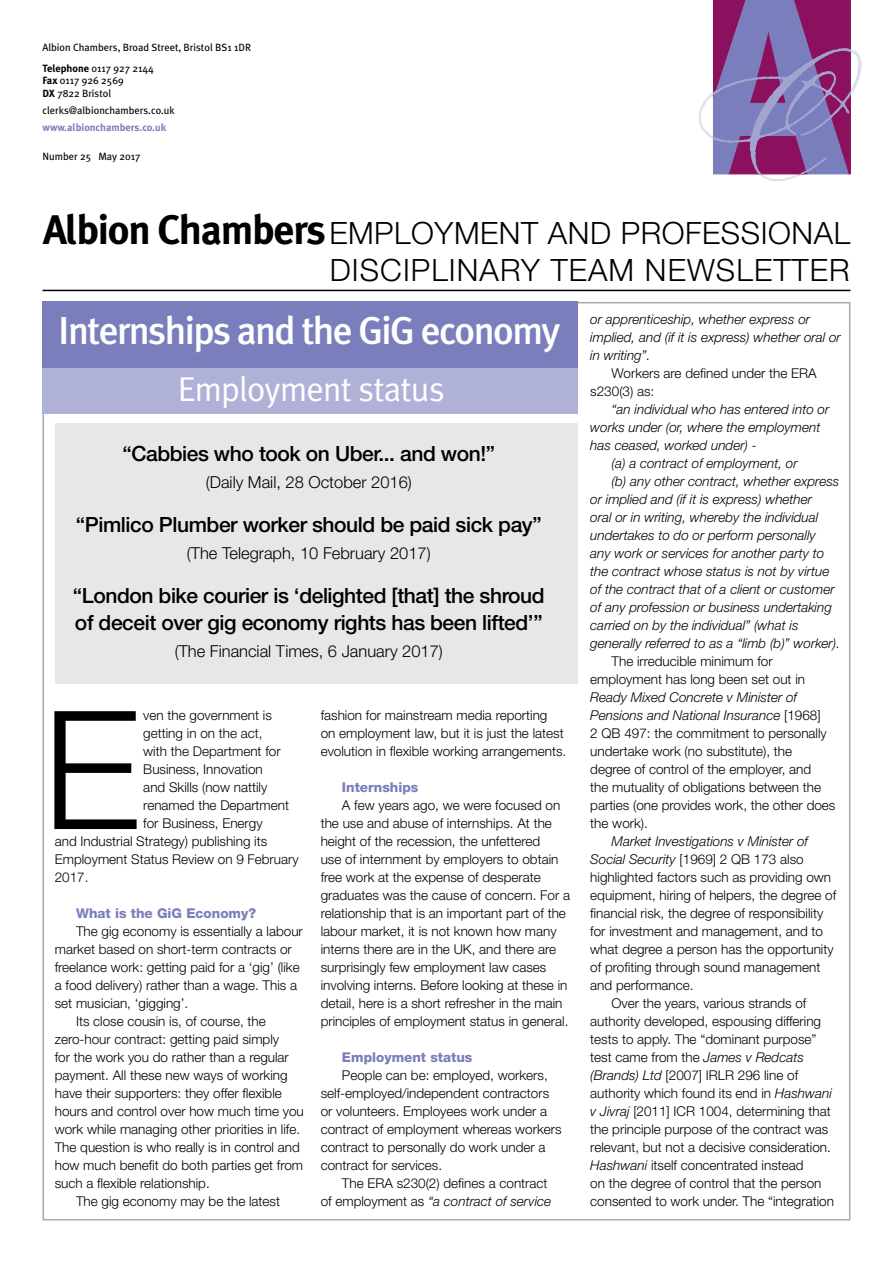
<style>
.page{position:relative;width:893px;height:1263px;background:#fff}
.page>*{position:absolute;margin:0;border:0;box-sizing:border-box;transform-origin:0 0}
.t1{font:300 165px "Helvetica Neue";color:#000}
.t2{font:500 39px "Meta Plus";letter-spacing:-.04em;color:#fff}
.t3{font:34.5px "Meta Plus Normal";letter-spacing:-.02em;color:#fff}
.t4{font:300 30.75px/36.9px "Helvetica Neue";letter-spacing:.02em;color:#000;text-align:right}
.t5{font:500 21px/27px "Helvetica Neue";letter-spacing:-.02em;color:#000}
.t6{font:300 16.5px "Helvetica Neue";color:#000}
.t7{font:300 13.5px/18px "Helvetica Neue";color:#000}
.t8{font:italic 300 13.5px/18px "Helvetica Neue";color:#000}
.t9{font:800 13.5px "Helvetica Neue";color:#7b7ebc}
.t10{font:10.5px/21.1px "Meta Plus";color:#000}
.t11{font:700 10.5px "Meta Plus";color:#7b7ebc}
.s1{font-weight:700}
.s2{font-family:"Meta Plus";font-weight:700;font-size:41.25px}
.s3{font-style:italic}
</style>
<div class="page">
<svg style="left:699px;top:0;width:163px;height:181px"></svg>
<hr style="left:43px;top:290px;width:807px;height:1px;background:#000">
<div style="left:55px;top:423px;width:522px;height:260px;background:#e6e7e8"></div>
<div style="left:43px;top:302px;width:535px;height:68px;background:#7b7ebc"></div>
<div style="left:43px;top:368px;width:535px;height:46px;background:#b0b1d7"></div>
<p class="t10" style="left:43px;top:36px;width:210px">Albion Chambers, Broad Street, Bristol BS1 1DR<br><span class="s1">Telephone</span> 0117 927 2144</p>
<p class="t10" style="left:43px;top:74px;width:83px;line-height:12.6px"><span class="s1">Fax</span> 0117 926 2569<br><span class="s1">DX</span> 7822 Bristol</p>
<p class="t10" style="left:43px;top:100px;width:134px">clerks@albionchambers.co.uk</p>
<p class="t11" style="left:43px;top:121px;width:125px">www.albionchambers.co.uk</p>
<p class="t10" style="left:43px;top:146px;width:99px">Number 25 May 2017</p>
<h3 class="t4" style="left:43px;top:214px;width:808px"><span class="s2">Albion Chambers</span>EMPLOYMENT AND PROFESSIONAL<br>DISCIPLINARY TEAM NEWSLETTER</h3>
<h2 class="t2" style="left:58px;top:308px;width:504px">Internships and the GiG economy</h2>
<h3 class="t3" style="left:178px;top:369px;width:269px">Employment status</h3>
<h3 class="t5" style="left:122px;top:440px;width:374px">“Cabbies who took on Uber... and won!”</h3>
<p class="t6" style="left:206px;top:472px;width:208px">(Daily Mail, 28 October 2016)</p>
<h3 class="t5" style="left:76px;top:511px;width:467px">“Pimlico Plumber worker should be paid sick pay”</h3>
<p class="t6" style="left:187px;top:543px;width:245px">(The Telegraph, 10 February 2017)</p>
<h3 class="t5" style="left:73px;top:582px;width:473px">“London bike courier is ‘delighted [that] the shroud of deceit over gig economy rights has been lifted’”</h3>
<p class="t6" style="left:175px;top:641px;width:270px">(The Financial Times, 6 January 2017)</p>
<h1 class="t1" style="left:43px;top:669px;width:99px">E</h1>
<p class="t7" style="left:321px;top:706px;width:247px">fashion for mainstream media reporting<br>on employment law, but it is just the latest evolution in flexible working arrangements.</p>
<p class="t7" style="left:143px;top:706px;width:130px">ven the government is</p>
<p class="t7" style="left:143px;top:724px;width:121px">getting in on the act,</p>
<p class="t7" style="left:143px;top:742px;width:139px">with the Department for</p>
<p class="t7" style="left:143px;top:760px;width:121px">Business, Innovation</p>
<p class="t7" style="left:143px;top:778px;width:126px">and Skills (now nattily</p>
<p class="t7" style="left:143px;top:796px;width:147px">renamed the Department</p>
<p class="t7" style="left:143px;top:814px;width:121px">for Business, Energy</p>
<p class="t7" style="left:55px;top:832px;width:214px">and Industrial Strategy) publishing its</p>
<p class="t7" style="left:55px;top:850px;width:245px">Employment Status Review on 9 February</p>
<p class="t7" style="left:55px;top:868px;width:35px">2017.</p>
<p class="t9" style="left:76px;top:905px;width:182px">What is the GiG Economy?</p>
<p class="t7" style="left:76px;top:922px;width:228px">The gig economy is essentially a labour</p>
<p class="t7" style="left:55px;top:940px;width:239px">market based on short-term contracts or</p>
<p class="t7" style="left:55px;top:958px;width:246px">freelance work: getting paid for a ‘gig’ (like</p>
<p class="t7" style="left:55px;top:976px;width:244px">a food delivery) rather than a wage. This a</p>
<p class="t7" style="left:55px;top:994px;width:135px">set musician, ‘gigging’.</p>
<p class="t7" style="left:76px;top:1012px;width:191px">Its close cousin is, of course, the</p>
<p class="t7" style="left:55px;top:1030px;width:226px">zero-hour contract: getting paid simply</p>
<p class="t7" style="left:55px;top:1048px;width:236px">for the work you do rather than a regular</p>
<p class="t7" style="left:55px;top:1066px;width:234px">payment. All these new ways of working</p>
<p class="t7" style="left:55px;top:1084px;width:229px">have their supporters: they offer flexible</p>
<p class="t7" style="left:55px;top:1102px;width:251px">hours and control over how much time you</p>
<p class="t7" style="left:55px;top:1120px;width:247px">work while managing other priorities in life.</p>
<p class="t7" style="left:55px;top:1138px;width:247px">The question is who really is in control and</p>
<p class="t7" style="left:55px;top:1156px;width:250px">how much benefit do both parties get from</p>
<p class="t7" style="left:55px;top:1174px;width:157px">such a flexible relationship.</p>
<p class="t7" style="left:76px;top:1192px;width:206px">The gig economy may be the latest</p>
<p class="t9" style="left:342px;top:779px;width:78px">Internships</p>
<p class="t7" style="left:321px;top:796px;width:251px;text-indent:21px">A few years ago, we were focused on the use and abuse of internships. At the height of the recession, the unfettered<br>use of internment by employers to obtain free work at the expense of desperate graduates was the cause of concern. For a relationship that is an important part of the labour market, it is not known how many interns there are in the UK, and there are surprisingly few employment law cases involving interns. Before looking at these in detail, here is a short refresher in the main principles of employment status in general.</p>
<p class="t9" style="left:342px;top:1049px;width:132px">Employment status</p>
<p class="t7" style="left:321px;top:1066px;width:242px;text-indent:21px">People can be: employed, workers, self-employed/independent contractors or volunteers. Employees work under a contract of employment whereas workers contract to personally do work under a contract for services.</p>
<p class="t7" style="left:321px;top:1174px;width:232px;text-align:right">The ERA s230(2) defines a contract<br>of employment as <span class="s3">“a contract of service</span></p>
<p class="t8" style="left:590px;top:310px;width:252px">or apprenticeship, whether express or implied, and (if it is express) whether oral or in writing”.</p>
<p class="t7" style="left:590px;top:364px;width:228px;text-indent:21px">Workers are defined under the ERA s230(3) as:</p>
<p class="t8" style="left:612px;top:400px;width:219px">“an individual who has entered into or</p>
<p class="t8" style="left:590px;top:418px;width:232px">works under (or, where the employment</p>
<p class="t8" style="left:590px;top:436px;width:168px">has ceased, worked under) -</p>
<p class="t8" style="left:612px;top:454px;width:188px">(a) a contract of employment, or</p>
<p class="t8" style="left:612px;top:472px;width:229px">(b) any other contract, whether express</p>
<p class="t8" style="left:590px;top:490px;width:223px">or implied and (if it is express) whether</p>
<p class="t8" style="left:590px;top:508px;width:230px">oral or in writing, whereby the individual</p>
<p class="t8" style="left:590px;top:526px;width:227px">undertakes to do or perform personally</p>
<p class="t8" style="left:590px;top:544px;width:236px">any work or services for another party to</p>
<p class="t8" style="left:590px;top:562px;width:241px">the contract whose status is not by virtue</p>
<p class="t8" style="left:590px;top:580px;width:246px">of the contract that of a client or customer</p>
<p class="t8" style="left:590px;top:598px;width:243px">of any profession or business undertaking</p>
<p class="t8" style="left:590px;top:616px;width:210px">carried on by the individual” (what is</p>
<p class="t8" style="left:590px;top:634px;width:251px">generally referred to as a “limb (b)” worker).</p>
<p class="t7" style="left:590px;top:652px;width:216px;text-indent:21px">The irreducible minimum for employment has long been set out in</p>
<p class="t7" style="left:590px;top:688px;width:247px"><span class="s3">Ready Mixed Concrete v Minister of Pensions and National Insurance</span> [1968]<br>2 QB 497: the commitment to personally undertake work (no substitute), the degree of control of the employer, and<br>the mutuality of obligations between the parties (one provides work, the other does the work).</p>
<p class="t8" style="left:612px;top:832px;width:198px">Market Investigations v Minister of</p>
<p class="t7" style="left:590px;top:850px;width:215px"><span class="s3">Social Security</span> [1969] 2 QB 173 also</p>
<p class="t7" style="left:590px;top:868px;width:242px">highlighted factors such as providing own</p>
<p class="t7" style="left:590px;top:886px;width:247px">equipment, hiring of helpers, the degree of</p>
<p class="t7" style="left:590px;top:904px;width:235px">financial risk, the degree of responsibility</p>
<p class="t7" style="left:590px;top:922px;width:234px">for investment and management, and to</p>
<p class="t7" style="left:590px;top:940px;width:245px">what degree a person has the opportunity</p>
<p class="t7" style="left:590px;top:958px;width:232px">of profiting through sound management</p>
<p class="t7" style="left:590px;top:976px;width:105px">and performance.</p>
<p class="t7" style="left:612px;top:994px;width:196px">Over the years, various strands of</p>
<p class="t7" style="left:590px;top:1012px;width:232px">authority developed, espousing differing</p>
<p class="t7" style="left:590px;top:1030px;width:228px">tests to apply. The “dominant purpose”</p>
<p class="t7" style="left:590px;top:1048px;width:215px">test came from the <span class="s3">James v Redcats</span></p>
<p class="t7" style="left:590px;top:1066px;width:209px"><span class="s3">(Brands) Ltd</span> [2007] IRLR 296 line of</p>
<p class="t7" style="left:590px;top:1084px;width:243px">authority which found its end in <span class="s3">Hashwani</span></p>
<p class="t7" style="left:590px;top:1102px;width:242px"><span class="s3">v Jivraj</span> [2011] ICR 1004, determining that</p>
<p class="t7" style="left:590px;top:1120px;width:240px">the principle purpose of the contract was</p>
<p class="t7" style="left:590px;top:1138px;width:242px">relevant, but not a decisive consideration.</p>
<p class="t7" style="left:590px;top:1156px;width:215px"><span class="s3">Hashwani</span> itself concentrated instead</p>
<p class="t7" style="left:590px;top:1174px;width:233px">on the degree of control that the person</p>
<p class="t7" style="left:590px;top:1192px;width:245px">consented to work under. The “integration</p>
</div>
